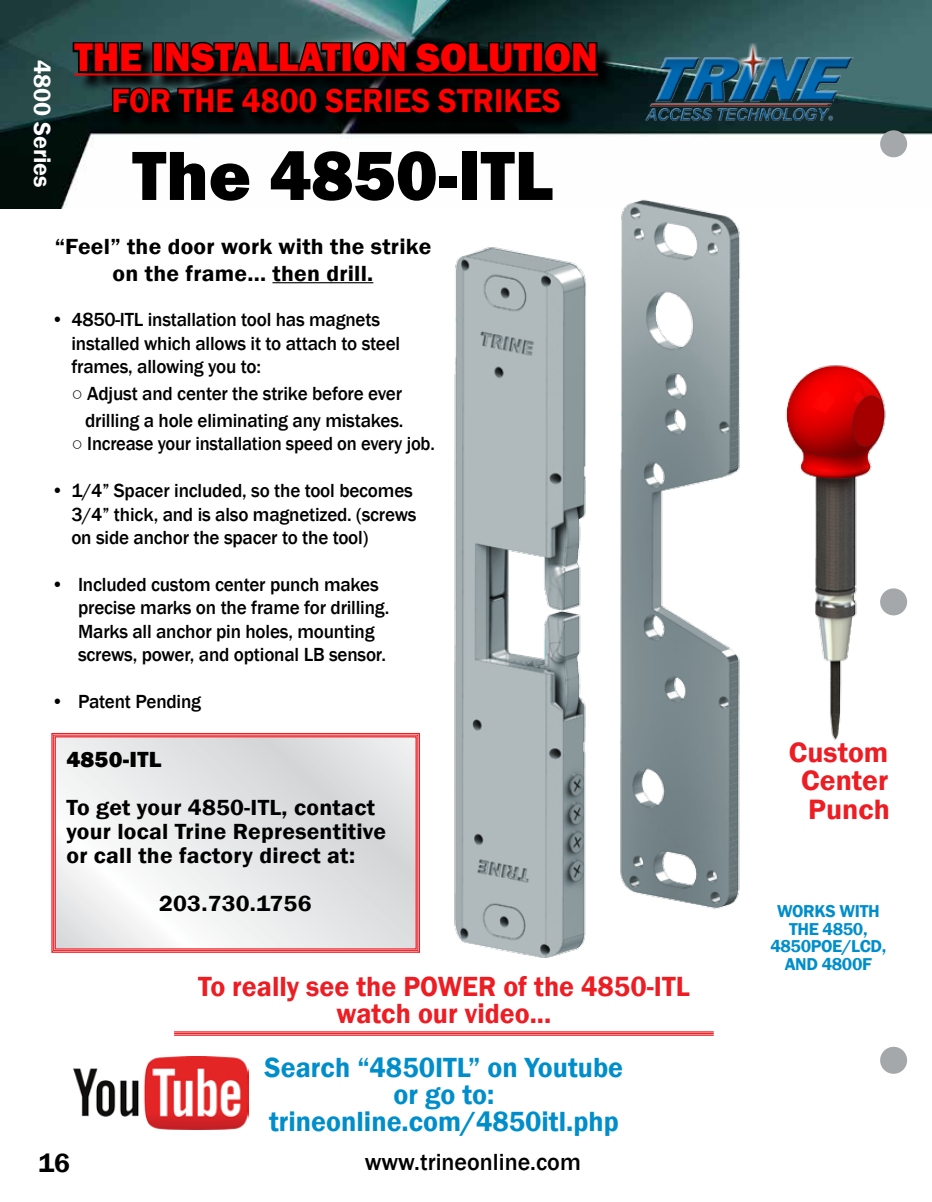
<style>
.page{position:relative;width:932px;height:1202px;background:#fff}
.page>*{position:absolute;margin:0;border:0;box-sizing:border-box;transform-origin:0 0}
.t1{font:800 72px "Franklin Gothic";color:#000}
.t2{font:800 41.1px "Franklin Gothic";color:#f00;scale:.95 1}
.t3{font:600 33.9px "Franklin Gothic";color:#f00;scale:.95 1}
.t4{font:600 28.8px/28.8px "Franklin Gothic";color:#ed1d24;text-align:justify}
.t5{font:600 28.5px/27px "Franklin Gothic";color:#008ecb;text-align:center}
.t6{font:600 28.5px/27px "Franklin Gothic";color:#ed1d24;text-align:center}
.t7{font:600 27px "Franklin Gothic";color:#000}
.t8{font:500 24px "Franklin Gothic";color:#000}
.t9{font:600 24px "Franklin Gothic";color:#fff}
.t10{font:600 22.5px/48px "Franklin Gothic";letter-spacing:.01em;color:#000;scale:1.05 1}
.t11{font:500 19.5px/23.4px "Franklin Gothic";letter-spacing:-.01em;color:#000}
.t12{font:600 17.7px/17.7px "Franklin Gothic";letter-spacing:-.02em;color:#008ecb;text-align:center}
.s1{font-weight:800}
</style>
<div class="page">
<img style="left:0;top:0;width:932px;height:208px">
<img style="left:644px;top:44px;width:209px;height:76px">
<svg style="left:51px;top:733px;width:369px;height:220px"></svg>
<div style="left:53px;top:735px;width:365px;height:216px;border:1px solid #ed1d24"></div>
<div style="left:55px;top:736px;width:362px;height:213px;border:1px solid #ed1d24"></div>
<img style="left:435px;top:188px;width:469px;height:770px">
<svg style="left:75px;top:44px;width:540px;height:88px;background:#020c0c"></svg>
<svg style="left:71px;top:13px;width:528px;height:104px;background:#172020"></svg>
<hr style="left:174px;top:1031px;width:539px;height:4px;background:#f47a7e">
<hr style="left:174px;top:1031px;width:539px;height:1px;background:#ed1d24">
<hr style="left:174px;top:1033px;width:539px;height:1px;background:#ed1d24">
<hr style="left:174px;top:1034px;width:539px;height:1px;background:#ed1d24">
<hr style="left:272px;top:282px;width:101px;height:1px;background:#000">
<img style="left:74px;top:1056px;width:175px;height:73px">
<div style="left:880px;top:130px;width:27px;height:27px;background:#a5a8aa;border-radius:50%"></div>
<div style="left:880px;top:1046px;width:27px;height:27px;background:#a5a8aa;border-radius:50%"></div>
<div style="left:880px;top:588px;width:27px;height:27px;background:#a5a8aa;border-radius:50%"></div>
<p class="t9" style="left:57px;top:60px;width:129px;rotate:90deg">4800 Series</p>
<p class="t2" style="left:74px;top:31px;width:552px">THE INSTALLATION SOLUTION</p>
<p class="t3" style="left:111px;top:80px;width:474px">FOR THE 4800 SERIES STRIKES</p>
<p class="t1" style="left:132px;top:129px;width:422px">The 4850-ITL</p>
<p class="t10" style="left:55px;top:233px;width:360px;line-height:27px;text-align:center">“Feel” the door work with the strike on the frame... then drill.</p>
<p class="t11" style="left:71px;top:308px;width:330px;text-indent:-20px">• 4850-ITL installation tool has magnets installed which allows it to attach to steel frames, allowing you to:</p>
<p class="t11" style="left:71px;top:380px;width:334px;line-height:27px;text-align:right">○ Adjust and center the strike before ever drilling a hole eliminating any mistakes.</p>
<p class="t11" style="left:71px;top:432px;width:365px">○ Increase your installation speed on every job.</p>
<p class="t11" style="left:71px;top:479px;width:347px;text-indent:-20px">• 1/4” Spacer included, so the tool becomes<br>3/4” thick, and is also magnetized. (screws on side anchor the spacer to the tool)</p>
<p class="t11" style="left:78px;top:573px;width:313px;text-indent:-27px">• Included custom center punch makes precise marks on the frame for drilling.<br>Marks all anchor pin holes, mounting screws, power, and optional LB sensor.</p>
<p class="t11" style="left:51px;top:690px;width:152px">• Patent Pending</p>
<p class="t10" style="left:66px;top:735px;width:295px"><span class="s1">4850-ITL<br></span>To get your 4850-ITL, contact</p>
<p class="t10" style="left:66px;top:819px;width:306px;line-height:24px">your local Trine Representitive or call the factory direct at:</p>
<p class="t10" style="left:159px;top:879px;width:147px">203.730.1756</p>
<p class="t6" style="left:198px;top:973px;width:493px">To really see the POWER of the 4850-ITL watch our video...</p>
<p class="t5" style="left:265px;top:1054px;width:360px">Search “4850ITL” on Youtube or go to: trineonline.com/4850itl.php</p>
<p class="t7" style="left:38px;top:1146px;width:33px">16</p>
<p class="t8" style="left:364px;top:1147px;width:218px">www.trineonline.com</p>
<p class="t4" style="left:801px;top:738px;width:90px;text-indent:-12px">Custom Center Punch</p>
<p class="t12" style="left:770px;top:902px;width:117px">WORKS WITH<br>THE 4850,<br>4850POE/LCD,<br>AND 4800F</p>
</div>
